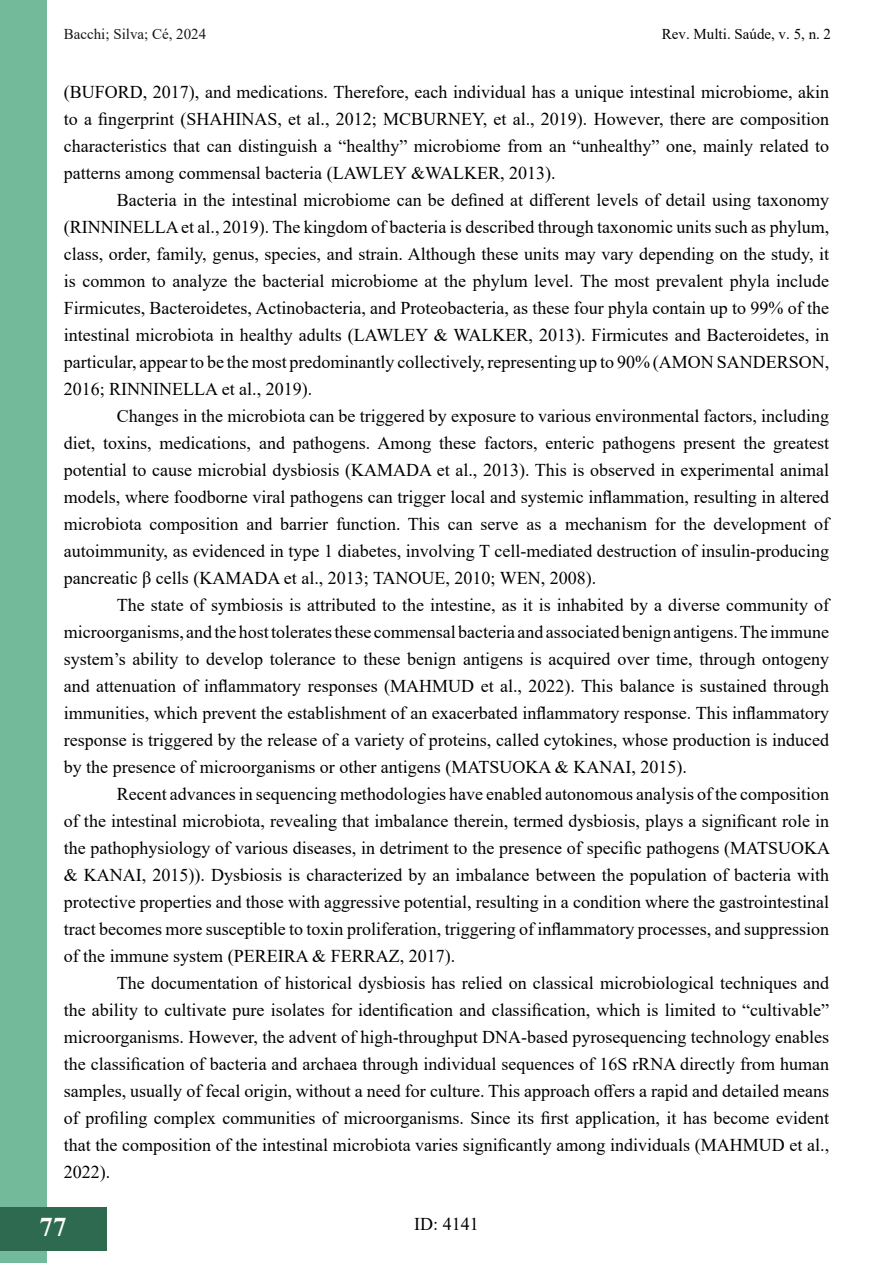
<style>
.page{position:relative;width:893px;height:1263px;background:#fff}
.page>*{position:absolute;margin:0;border:0;box-sizing:border-box;transform-origin:0 0}
.t1{font:700 27px "Times New Roman";color:#fff}
.t2{font:18px/27px "Times New Roman";color:#000;text-align:justify}
.t3{font:15px "Times New Roman";color:#000}
.t4{font:15px "Times New Roman";color:#181717}
</style>
<div class="page">
<div style="left:0;top:1px;width:47px;height:1262px;background:#73ba9b"></div>
<div style="left:0;top:1207px;width:106px;height:43px;background:#2d6a4f"></div>
<p class="t4" style="left:64px;top:24px;width:144px">Bacchi; Silva; Cé, 2024</p>
<p class="t3" style="left:662px;top:24px;width:171px">Rev. Multi. Saúde, v. 5, n. 2</p>
<p class="t2" style="left:64px;top:77px;width:767px">(BUFORD, 2017), and medications. Therefore, each individual has a unique intestinal microbiome, akin to a fingerprint (SHAHINAS, et al., 2012; MCBURNEY, et al., 2019). However, there are composition characteristics that can distinguish a “healthy” microbiome from an “unhealthy” one, mainly related to patterns among commensal bacteria (LAWLEY &amp;WALKER, 2013).</p>
<p class="t2" style="left:64px;top:185px;width:767px;text-indent:53px">Bacteria in the intestinal microbiome can be defined at different levels of detail using taxonomy (RINNINELLA et al., 2019). The kingdom of bacteria is described through taxonomic units such as phylum, class, order, family, genus, species, and strain. Although these units may vary depending on the study, it is common to analyze the bacterial microbiome at the phylum level. The most prevalent phyla include Firmicutes, Bacteroidetes, Actinobacteria, and Proteobacteria, as these four phyla contain up to 99% of the intestinal microbiota in healthy adults (LAWLEY &amp; WALKER, 2013). Firmicutes and Bacteroidetes, in particular, appear to be the most predominantly collectively, representing up to 90% (AMON SANDERSON, 2016; RINNINELLA et al., 2019).</p>
<p class="t2" style="left:64px;top:401px;width:767px;text-indent:53px">Changes in the microbiota can be triggered by exposure to various environmental factors, including diet, toxins, medications, and pathogens. Among these factors, enteric pathogens present the greatest potential to cause microbial dysbiosis (KAMADA et al., 2013). This is observed in experimental animal models, where foodborne viral pathogens can trigger local and systemic inflammation, resulting in altered microbiota composition and barrier function. This can serve as a mechanism for the development of autoimmunity, as evidenced in type 1 diabetes, involving T cell-mediated destruction of insulin-producing pancreatic β cells (KAMADA et al., 2013; TANOUE, 2010; WEN, 2008).</p>
<p class="t2" style="left:64px;top:590px;width:767px;text-indent:53px">The state of symbiosis is attributed to the intestine, as it is inhabited by a diverse community of microorganisms, and the host tolerates these commensal bacteria and associated benign antigens. The immune system’s ability to develop tolerance to these benign antigens is acquired over time, through ontogeny and attenuation of inflammatory responses (MAHMUD et al., 2022). This balance is sustained through immunities, which prevent the establishment of an exacerbated inflammatory response. This inflammatory response is triggered by the release of a variety of proteins, called cytokines, whose production is induced by the presence of microorganisms or other antigens (MATSUOKA &amp; KANAI, 2015).</p>
<p class="t2" style="left:64px;top:779px;width:768px;text-indent:53px">Recent advances in sequencing methodologies have enabled autonomous analysis of the composition of the intestinal microbiota, revealing that imbalance therein, termed dysbiosis, plays a significant role in the pathophysiology of various diseases, in detriment to the presence of specific pathogens (MATSUOKA &amp; KANAI, 2015)). Dysbiosis is characterized by an imbalance between the population of bacteria with protective properties and those with aggressive potential, resulting in a condition where the gastrointestinal tract becomes more susceptible to toxin proliferation, triggering of inflammatory processes, and suppression of the immune system (PEREIRA &amp; FERRAZ, 2017).</p>
<p class="t2" style="left:64px;top:968px;width:767px;text-indent:53px">The documentation of historical dysbiosis has relied on classical microbiological techniques and the ability to cultivate pure isolates for identification and classification, which is limited to “cultivable” microorganisms. However, the advent of high-throughput DNA-based pyrosequencing technology enables the classification of bacteria and archaea through individual sequences of 16S rRNA directly from human samples, usually of fecal origin, without a need for culture. This approach offers a rapid and detailed means of profiling complex communities of microorganisms. Since its first application, it has become evident that the composition of the intestinal microbiota varies significantly among individuals (MAHMUD et al., 2022).</p>
<h1 class="t1" style="left:40px;top:1207px;width:28px">77</h1>
<p class="t2" style="left:414px;top:1210px;width:66px">ID: 4141</p>
</div>
